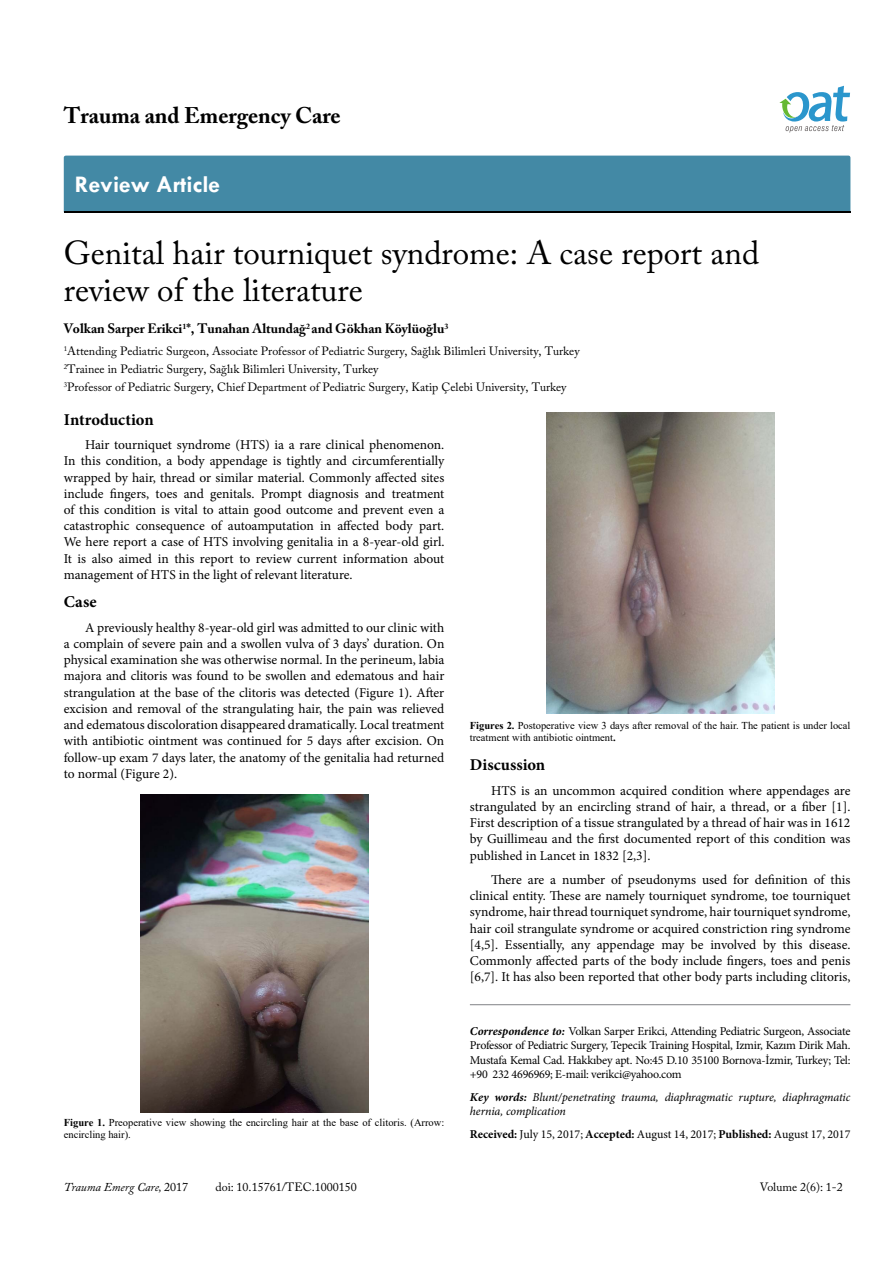
<style>
.page{position:relative;width:893px;height:1263px;background:#fff}
.page>*{position:absolute;margin:0;border:0;box-sizing:border-box;transform-origin:0 0}
.t1{font:33px/37.5px "Adobe Caslon Pro";color:#000}
.t2{font:700 24px "Tw Cen";color:#fff}
.t3{font:700 22.5px "Adobe Caslon Pro";color:#000}
.t4{font:700 16.5px "Minion Pro";letter-spacing:.005em;color:#000}
.t5{font:13.5px/16.2px "Minion Pro";color:#000;text-align:justify}
.t6{font:700 13.5px "Adobe Caslon Pro";color:#000}
.t7{font:12px/18px "Adobe Caslon Pro";color:#000}
.t8{font:12px/14.4px "Minion Pro";letter-spacing:-.02em;color:#000;text-align:justify}
.t9{font:italic 12px/14.4px "Minion Pro";letter-spacing:-.01em;color:#000}
.t10{font:12px "Minion Pro";color:#000}
.t11{font:italic 12px "Adobe Caslon Pro";color:#000}
.t12{font:10.5px/12.6px "Times New Roman";color:#000}
.s1{font-weight:700}
.s2{font-weight:700;font-style:italic}
.s3{font-style:normal}
</style>
<div class="page">
<div style="left:64px;top:156px;width:786px;height:56px;background:#4389a5"></div>
<svg style="left:779px;top:86px;width:71px;height:47px"></svg>
<hr style="left:470px;top:1004px;width:380px;height:1px;background:#808285">
<img style="left:140px;top:795px;width:228px;height:318px">
<img style="left:546px;top:412px;width:228px;height:301px">
<h3 class="t3" style="left:64px;top:102px;width:278px">Trauma and Emergency Care</h3>
<h2 class="t2" style="left:75px;top:170px;width:147px">Review Article</h2>
<h1 class="t1" style="left:64px;top:233px;width:697px">Genital hair tourniquet syndrome: A case report and review of the literature</h1>
<p class="t6" style="left:64px;top:320px;width:386px">Volkan Sarper Erikci<sup>1</sup>*, Tunahan Altundağ<sup>2</sup> and Gökhan Köylüoğlu<sup>3</sup></p>
<p class="t7" style="left:64px;top:342px;width:517px"><sup>1</sup>Attending Pediatric Surgeon, Associate Professor of Pediatric Surgery, Sağlık Bilimleri University, Turkey<br><sup>2</sup>Trainee in Pediatric Surgery, Sağlık Bilimleri University, Turkey<br><sup>3</sup>Professor of Pediatric Surgery, Chief Department of Pediatric Surgery, Katip Çelebi University, Turkey</p>
<p class="t4" style="left:64px;top:408px;width:91px">Introduction</p>
<p class="t5" style="left:64px;top:437px;width:382px;text-indent:21px">Hair tourniquet syndrome (HTS) ia a rare clinical phenomenon.<br>In this condition, a body appendage is tightly and circumferentially wrapped by hair, thread or similar material. Commonly affected sites include fingers, toes and genitals. Prompt diagnosis and treatment of this condition is vital to attain good outcome and prevent even a catastrophic consequence of autoamputation in affected body part.<br>We here report a case of HTS involving genitalia in a 8-year-old girl.<br>It is also aimed in this report to review current information about management of HTS in the light of relevant literature.</p>
<p class="t4" style="left:64px;top:590px;width:34px">Case</p>
<p class="t5" style="left:64px;top:619px;width:382px;text-indent:21px">A previously healthy 8-year-old girl was admitted to our clinic with a complain of severe pain and a swollen vulva of 3 days’ duration. On physical examination she was otherwise normal. In the perineum, labia majora and clitoris was found to be swollen and edematous and hair strangulation at the base of the clitoris was detected (Figure 1). After excision and removal of the strangulating hair, the pain was relieved and edematous discoloration disappeared dramatically. Local treatment with antibiotic ointment was continued for 5 days after excision. On follow-up exam 7 days later, the anatomy of the genitalia had returned to normal (Figure 2).</p>
<p class="t12" style="left:64px;top:1115px;width:382px"><span class="s1">Figure 1.</span> Preoperative view showing the encircling hair at the base of clitoris. (Arrow: encircling hair).</p>
<p class="t12" style="left:470px;top:719px;width:382px"><span class="s1">Figures 2.</span> Postoperative view 3 days after removal of the hair. The patient is under local treatment with antibiotic ointment<span class="s1">.</span></p>
<p class="t4" style="left:470px;top:753px;width:77px">Discussion</p>
<p class="t5" style="left:470px;top:783px;width:382px;text-indent:21px">HTS is an uncommon acquired condition where appendages are strangulated by an encircling strand of hair, a thread, or a fiber [1].<br>First description of a tissue strangulated by a thread of hair was in 1612 by Guillimeau and the first documented report of this condition was published in Lancet in 1832 [2,3].</p>
<p class="t5" style="left:470px;top:872px;width:382px;text-indent:21px">There are a number of pseudonyms used for definition of this clinical entity. These are namely tourniquet syndrome, toe tourniquet syndrome, hair thread tourniquet syndrome, hair tourniquet syndrome, hair coil strangulate syndrome or acquired constriction ring syndrome [4,5]. Essentially, any appendage may be involved by this disease.<br>Commonly affected parts of the body include fingers, toes and penis [6,7]. It has also been reported that other body parts including clitoris,</p>
<p class="t8" style="left:470px;top:1024px;width:382px"><span class="s2">Correspondence to:</span> Volkan Sarper Erikci, Attending Pediatric Surgeon, Associate Professor of Pediatric Surgery, Tepecik Training Hospital, Izmir, Kazım Dirik Mah.<br>Mustafa Kemal Cad. Hakkıbey apt. No:45 D.10 35100 Bornova-İzmir, Turkey; Tel: +90 232 4696969; E-mail: verikci@yahoo.com</p>
<p class="t9" style="left:470px;top:1090px;width:382px"><span class="s1">Key words:</span> Blunt/penetrating trauma, diaphragmatic rupture, diaphragmatic hernia, complication</p>
<p class="t10" style="left:470px;top:1126px;width:382px"><span class="s1">Received:</span> July 15, 2017; <span class="s1">Accepted:</span> August 14, 2017; <span class="s1">Published:</span> August 17, 2017</p>
<p class="t11" style="left:64px;top:1180px;width:126px">Trauma Emerg Care, <span class="s3">2017</span></p>
<p class="t7" style="left:215px;top:1178px;width:143px">doi: 10.15761/TEC.1000150</p>
<p class="t7" style="left:760px;top:1178px;width:84px">Volume 2(6): 1-2</p>
</div>
